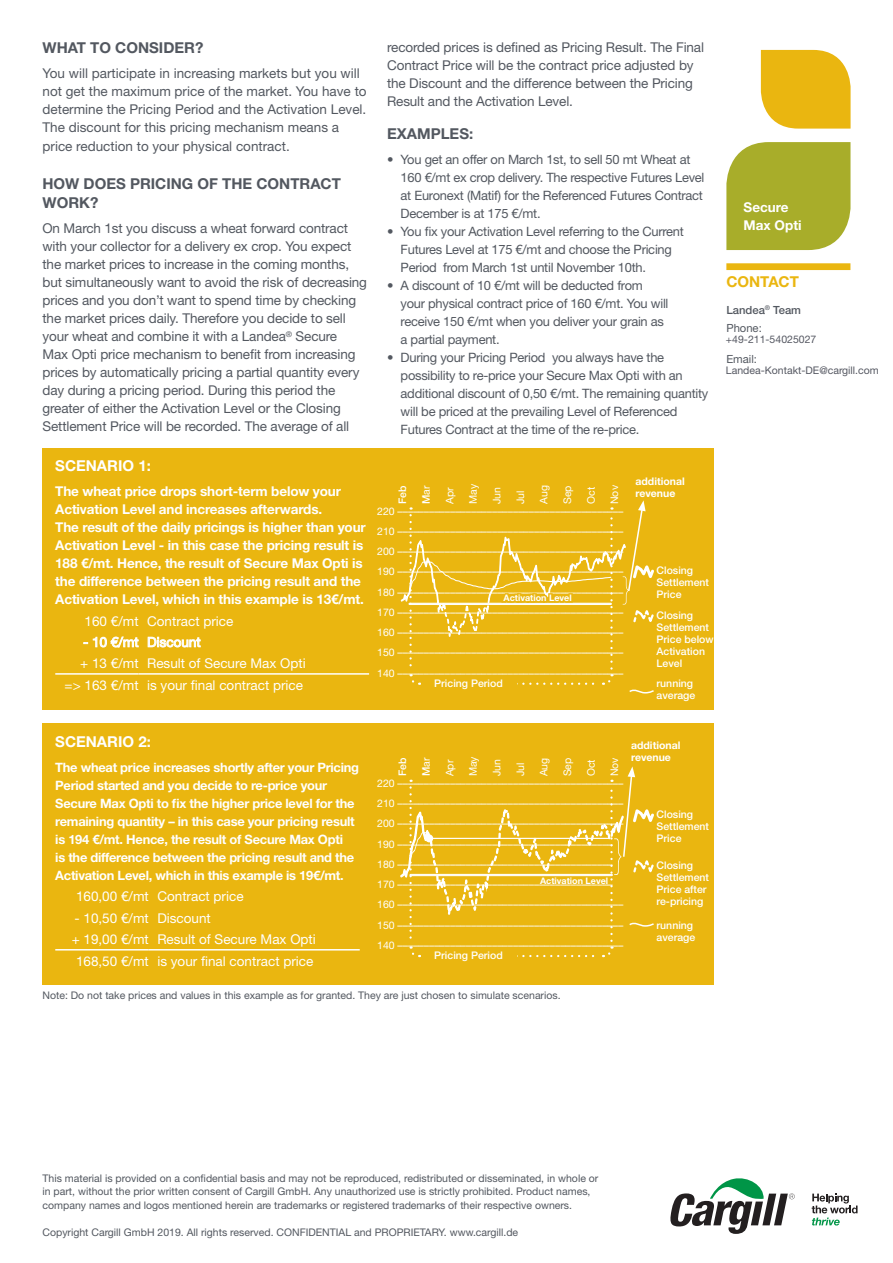
<style>
.page{position:relative;width:893px;height:1263px;background:#fff}
.page>*{position:absolute;margin:0;border:0;box-sizing:border-box;transform-origin:0 0}
.t1{font:700 15px/19.5px "Helvetica Neue LT Std";color:#535860}
.t2{font:700 15px "Helvetica Neue LT Std";color:#fff}
.t3{font:700 15px "Helvetica Neue LT Std";color:#eab610}
.t4{font:13.5px/18px "Helvetica Neue LT Std";letter-spacing:-.01em;color:#535860}
.t5{font:700 13.5px/18px "Helvetica Neue LT Std";letter-spacing:-.01em;color:#fff}
.t6{font:13.5px "Helvetica Neue LT Std";color:#fff}
.t7{font:12.9px/18px "Helvetica Neue LT Std";letter-spacing:-.02em;color:#535860}
.t8{font:700 12.9px/18px "Helvetica Neue LT Std";letter-spacing:-.02em;color:#fff}
.t9{font:11.25px/17.7px "Helvetica Neue LT Std";color:#535860}
.t10{font:500 11.25px/17.7px "Helvetica Neue LT Std";color:#535860}
.t11{font:10.5px/20.2px "Helvetica Neue LT Std";color:#fff;text-align:justify}
.t12{font:10.5px/13.5px "Helvetica Neue LT Std";color:#535860}
.t13{font:500 10.5px/12px "Helvetica Neue LT Std";color:#fff}
.t14{font:10.5px "Helvetica Neue LT Std";color:#555862}
.t15{font:700 10.5px/12px "Helvetica Neue LT Std";color:#fff}
.t16{font:700 9px "Helvetica Neue LT Std";color:#fff}
.s1{font-weight:500}
.s2{font-weight:400}
</style>
<div class="page">
<div style="left:43px;top:724px;width:671px;height:261px;background:#eab610"></div>
<hr style="left:55px;top:949px;width:94px;height:1px;background:#fff">
<hr style="left:149px;top:949px;width:211px;height:1px;background:#fff">
<div style="left:43px;top:448px;width:671px;height:261px;background:#eab610"></div>
<hr style="left:55px;top:673px;width:84px;height:2px;background:#fff">
<hr style="left:139px;top:673px;width:230px;height:2px;background:#fff">
<svg style="left:84px;top:636px;width:55px;height:12px"></svg>
<svg style="left:147px;top:636px;width:54px;height:12px"></svg>
<svg style="left:726px;top:142px;width:124px;height:108px;background:#acb136"></svg>
<svg style="left:761px;top:50px;width:89px;height:79px;background:#ebbb23"></svg>
<div style="left:726px;top:263px;width:124px;height:7px;background:#eab610"></div>
<svg style="left:670px;top:1178px;width:125px;height:56px"></svg>
<svg style="left:812px;top:1193px;width:45px;height:32px"></svg>
<svg style="left:400px;top:766px;width:254px;height:192px"></svg>
<svg style="left:400px;top:500px;width:254px;height:194px"></svg>
<p class="t1" style="left:43px;top:38px;width:162px">WHAT TO CONSIDER?</p>
<p class="t4" style="left:43px;top:64px;width:326px">You will participate in increasing markets but you will not get the maximum price of the market. You have to determine the Pricing Period and the Activation Level.<br>The discount for this pricing mechanism means a</p>
<p class="t4" style="left:43px;top:137px;width:249px">price reduction to your physical contract.</p>
<p class="t1" style="left:43px;top:173px;width:300px">HOW DOES PRICING OF THE CONTRACT<br>WORK?</p>
<p class="t4" style="left:43px;top:219px;width:326px">On March 1st you discuss a wheat forward contract with your collector for a delivery ex crop. You expect the market prices to increase in the coming months, but simultaneously want to avoid the risk of decreasing prices and you don’t want to spend time by checking the market prices daily. Therefore you decide to sell your wheat and combine it with a Landea<sup>®</sup> Secure<br>Max Opti price mechanism to benefit from increasing prices by automatically pricing a partial quantity every day during a pricing period. During this period the greater of either the Activation Level or the Closing Settlement Price will be recorded. The average of all</p>
<p class="t2" style="left:55px;top:457px;width:97px">SCENARIO 1:</p>
<p class="t5" style="left:55px;top:482px;width:312px">The wheat price drops short-term below your Activation Level and increases afterwards.<br>The result of the daily pricings is higher than your Activation Level - in this case the pricing result is 188 €/mt. Hence, the result of Secure Max Opti is the difference between the pricing result and the Activation Level, which in this example is 13€/mt.</p>
<p class="t6" style="left:85px;top:613px;width:150px">160 €/mt Contract price</p>
<p class="t6" style="left:83px;top:634px;width:119px">- 10 €/mt Discount</p>
<p class="t6" style="left:80px;top:655px;width:227px">+ 13 €/mt Result of Secure Max Opti</p>
<p class="t6" style="left:65px;top:677px;width:240px">=&gt; 163 €/mt is your final contract price</p>
<p class="t4" style="left:387px;top:38px;width:318px">recorded prices is defined as Pricing Result. The Final Contract Price will be the contract price adjusted by the Discount and the difference between the Pricing Result and the Activation Level.</p>
<p class="t1" style="left:387px;top:124px;width:88px">EXAMPLES:</p>
<p class="t7" style="left:401px;top:150px;width:305px;text-indent:-14px">• You get an offer on March 1st, to sell 50 mt Wheat at 160 €/mt ex crop delivery. The respective Futures Level at Euronext (Matif) for the Referenced Futures Contract December is at 175 €/mt.</p>
<p class="t7" style="left:401px;top:222px;width:285px;text-indent:-14px">• You fix your Activation Level referring to the Current<br>Futures Level at 175 €/mt and choose the Pricing<br>Period from March 1st until November 10th.</p>
<p class="t7" style="left:401px;top:276px;width:269px;text-indent:-14px">• A discount of 10 €/mt will be deducted from your physical contract price of 160 €/mt. You will receive 150 €/mt when you deliver your grain as a partial payment.</p>
<p class="t7" style="left:401px;top:348px;width:309px;text-indent:-14px">• During your Pricing Period you always have the possibility to re-price your Secure Max Opti with an additional discount of 0,50 €/mt. The remaining quantity will be priced at the prevailing Level of Referenced Futures Contract at the time of the re-price.</p>
<p class="t13" style="left:396px;top:504px;width:20px;rotate:-90deg">Feb</p>
<p class="t11" style="left:416px;top:504px;width:20px;rotate:-90deg"><span class="s1">M</span>ar</p>
<p class="t11" style="left:439px;top:504px;width:18px;rotate:-90deg">Apr</p>
<p class="t11" style="left:463px;top:504px;width:22px;rotate:-90deg">May</p>
<p class="t11" style="left:486px;top:504px;width:19px;rotate:-90deg">Jun</p>
<p class="t11" style="left:510px;top:504px;width:15px;rotate:-90deg">Jul</p>
<p class="t11" style="left:534px;top:504px;width:20px;rotate:-90deg">Aug</p>
<p class="t11" style="left:557px;top:504px;width:20px;rotate:-90deg">Sep</p>
<p class="t11" style="left:581px;top:504px;width:18px;rotate:-90deg">Oct</p>
<p class="t11" style="left:604px;top:504px;width:20px;rotate:-90deg">Nov</p>
<p class="t11" style="left:377px;top:500px;width:248px">220 ––––––––––––––––––––––––––––––––––––––––––– 210 ––––––––––––––––––––––––––––––––––––––––––– 200 ––––––––––––––––––––––––––––––––––––––––––– 190 ––––––––––––––––––––––––––––––––––––––––––– 180 ––––––––––––––––––––––––––––––––––––––––––– 170 ––––––––––––––––––––––––––––––––––––––––––– 160 ––––––––––––––––––––––––––––––––––––––––––– 150 ––––––––––––––––––––––––––––––––––––––––––– 140 –––––––––––––––––––––––––––––––––––––––––––</p>
<p class="t16" style="left:504px;top:592px;width:70px">Activation Level</p>
<p class="t13" style="left:434px;top:677px;width:70px">Pricing Period</p>
<p class="t15" style="left:635px;top:475px;width:51px">additional revenue</p>
<p class="t13" style="left:657px;top:564px;width:54px">Closing<br>Settlement<br>Price</p>
<p class="t13" style="left:657px;top:609px;width:59px">Closing<br>Settlement<br>Price below<br>Activation<br>Level</p>
<p class="t13" style="left:657px;top:677px;width:40px">running average</p>
<p class="t5" style="left:744px;top:198px;width:59px">Secure<br>Max Opti</p>
<p class="t3" style="left:726px;top:272px;width:74px">CONTACT</p>
<p class="t10" style="left:726px;top:301px;width:76px">Landea<sup>®</sup> Team<br><span class="s2">Phone:</span></p>
<p class="t9" style="left:726px;top:332px;width:96px">+49-5341-224-350<br>Email:</p>
<p class="t9" style="left:726px;top:363px;width:122px">Landea_Quotierungen@</p>
<p class="t14" style="left:726px;top:333px;width:92px">+49-211-54025027</p>
<p class="t14" style="left:726px;top:364px;width:154px">Landea-Kontakt-DE@cargill.com</p>
<p class="t2" style="left:55px;top:733px;width:97px">SCENARIO 2:</p>
<p class="t8" style="left:55px;top:758px;width:305px">The wheat price increases shortly after your Pricing Period started and you decide to re-price your Secure Max Opti to fix the higher price level for the remaining quantity – in this case your pricing result is 194 €/mt. Hence, the result of Secure Max Opti<br>is the difference between the pricing result and the Activation Level, which in this example is 19€/mt.</p>
<p class="t6" style="left:76px;top:888px;width:169px">160,00 €/mt Contract price</p>
<p class="t6" style="left:75px;top:910px;width:138px">- 10,50 €/mt Discount</p>
<p class="t6" style="left:72px;top:931px;width:246px">+ 19,00 €/mt Result of Secure Max Opti</p>
<p class="t6" style="left:76px;top:953px;width:239px">168,50 €/mt is your final contract price</p>
<p class="t13" style="left:396px;top:776px;width:20px;rotate:-90deg">Feb</p>
<p class="t11" style="left:416px;top:776px;width:20px;rotate:-90deg"><span class="s1">M</span>ar</p>
<p class="t11" style="left:439px;top:776px;width:18px;rotate:-90deg">Apr</p>
<p class="t11" style="left:463px;top:776px;width:22px;rotate:-90deg">May</p>
<p class="t11" style="left:486px;top:776px;width:19px;rotate:-90deg">Jun</p>
<p class="t11" style="left:510px;top:776px;width:15px;rotate:-90deg">Jul</p>
<p class="t11" style="left:534px;top:776px;width:20px;rotate:-90deg">Aug</p>
<p class="t11" style="left:557px;top:776px;width:20px;rotate:-90deg">Sep</p>
<p class="t11" style="left:581px;top:776px;width:18px;rotate:-90deg">Oct</p>
<p class="t11" style="left:604px;top:776px;width:20px;rotate:-90deg">Nov</p>
<p class="t11" style="left:377px;top:773px;width:248px;text-align:left">220 ––––––––––––––––––––––––––––––––––––––––––– 210 ––––––––––––––––––––––––––––––––––––––––––– 200 ––––––––––––––––––––––––––––––––––––––––––– 190 ––––––––––––––––––––––––––––––––––––––––– 180 ––––––––––––––––––––––––––––––––––––––––– 170 ––––––––––––––––––––––––––––––––––––––––– 160 ––––––––––––––––––––––––––––––––––––––––––– 150 ––––––––––––––––––––––––––––––––––––––––––– 140 –––––––––––––––––––––––––––––––––––––––––––</p>
<p class="t16" style="left:540px;top:875px;width:70px">Activation Level</p>
<p class="t13" style="left:434px;top:949px;width:70px">Pricing Period</p>
<p class="t15" style="left:631px;top:739px;width:51px">additional revenue</p>
<p class="t13" style="left:657px;top:808px;width:54px">Closing<br>Settlement<br>Price</p>
<p class="t13" style="left:657px;top:859px;width:54px">Closing<br>Settlement<br>Price after re-pricing</p>
<p class="t13" style="left:657px;top:920px;width:40px">running average</p>
<p class="t12" style="left:43px;top:988px;width:520px">Note: Do not take prices and values in this example as for granted. They are just chosen to simulate scenarios.</p>
<p class="t12" style="left:43px;top:1171px;width:557px">This material is provided on a confidential basis and may not be reproduced, redistributed or disseminated, in whole or in part, without the prior written consent of Cargill GmbH. Any unauthorized use is strictly prohibited. Product names, company names and logos mentioned herein are trademarks or registered trademarks of their respective owners.</p>
<p class="t12" style="left:43px;top:1225px;width:477px">Copyright Cargill GmbH 2019. All rights reserved. CONFIDENTIAL and PROPRIETARY. www.cargill.de</p>
</div>
